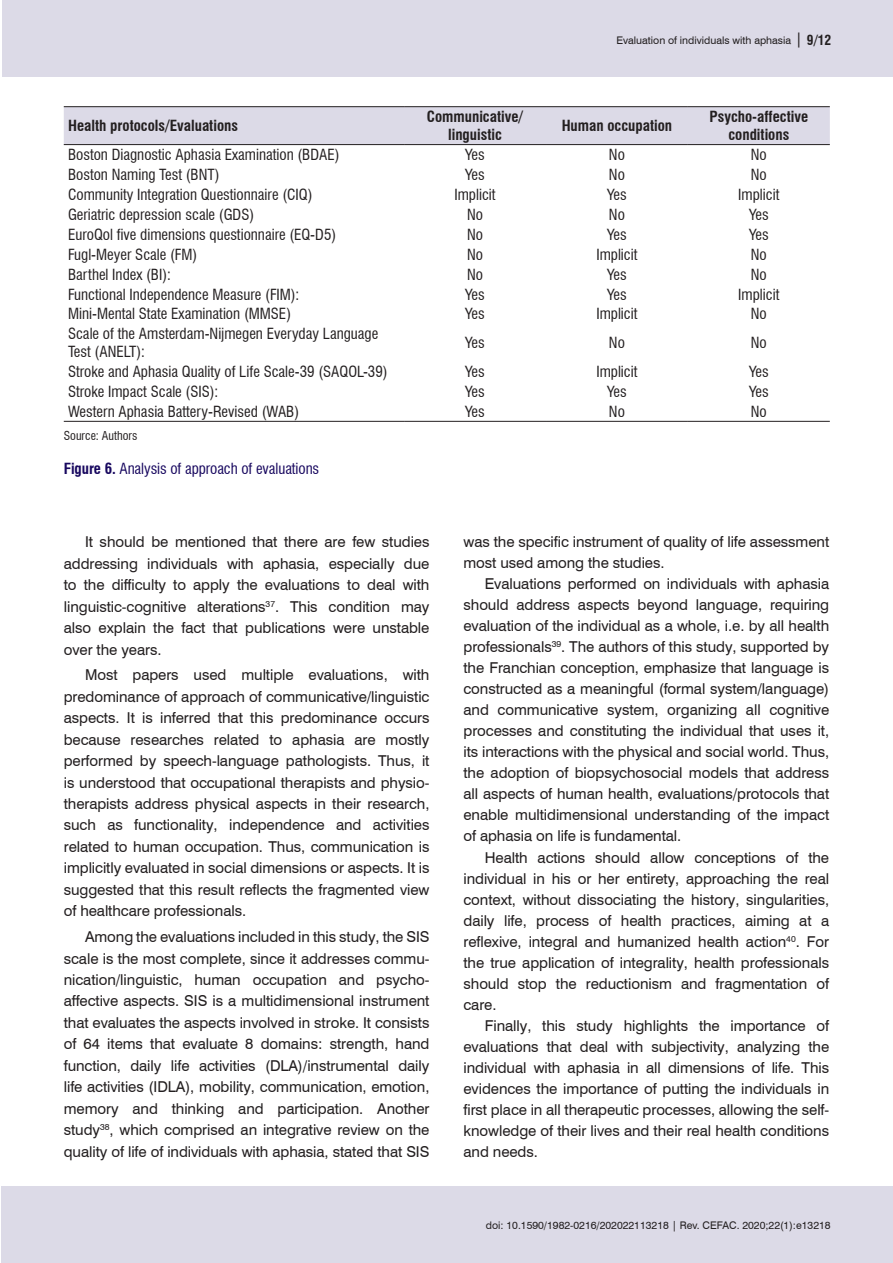
<style>
.page{position:relative;width:893px;height:1263px;background:#fff}
.page>*{position:absolute;margin:0;border:0;box-sizing:border-box;transform-origin:0 0}
.Corpo_do_texto_INGL{font:15px/21.5px "Swiss 721 BT";letter-spacing:-.005em;color:#231f20;text-align:justify}
.Texto_tabelas{font:condensed 15px/18px "Swiss 721 BT";color:#231f20}
.Texto_tabelas-2{font:700 condensed 15px/18px "Swiss 721 BT";color:#231f20;text-align:center}
.Titulo_tabelas_e_gr{font:condensed 15px "Swiss 721 BT";letter-spacing:-.005em;color:#18085f}
.Legendas{font:condensed 12px "Swiss 721 BT";color:#231f20}
.t1{font:10.5px "Swiss 721 BT";color:#231f20}
.s1{font-size:15px}
.s2{font-weight:700;font-stretch:condensed;font-size:13.5px}
.s3{font-weight:700}
</style>
<div class="page">
<div style="left:1px;top:1186px;width:892px;height:77px;background:#dcdae7"></div>
<div style="left:2px;top:0;width:891px;height:77px;background:#dcdae7"></div>
<div style="left:64px;top:107px;width:766px;height:37px;background:#dcdae7"></div>
<hr style="left:64px;top:144px;width:340px;height:1px;background:#231f20">
<hr style="left:404px;top:144px;width:142px;height:1px;background:#231f20">
<hr style="left:546px;top:144px;width:142px;height:1px;background:#231f20">
<hr style="left:688px;top:144px;width:142px;height:1px;background:#231f20">
<hr style="left:64px;top:106px;width:340px;height:1px;background:#231f20">
<hr style="left:404px;top:106px;width:142px;height:1px;background:#231f20">
<hr style="left:546px;top:106px;width:142px;height:1px;background:#231f20">
<hr style="left:688px;top:106px;width:142px;height:1px;background:#231f20">
<hr style="left:64px;top:421px;width:340px;height:1px;background:#231f20">
<hr style="left:404px;top:421px;width:142px;height:1px;background:#231f20">
<hr style="left:546px;top:421px;width:142px;height:1px;background:#231f20">
<hr style="left:688px;top:421px;width:142px;height:1px;background:#231f20">
<p class="t1" style="left:616px;top:33px;width:216px">Evaluation of individuals with aphasia <span class="s1">|</span> <span class="s2">9/12</span></p>
<p class="Texto_tabelas-2" style="left:68px;top:117px;width:171px">Health protocols/Evaluations</p>
<p class="Texto_tabelas-2" style="left:427px;top:108px;width:98px">Communicative/ linguistic</p>
<p class="Texto_tabelas-2" style="left:562px;top:117px;width:112px">Human occupation</p>
<p class="Texto_tabelas-2" style="left:710px;top:108px;width:100px">Psycho-affective conditions</p>
<p class="Texto_tabelas" style="left:68px;top:146px;width:273px">Boston Diagnostic Aphasia Examination (BDAE)</p>
<p class="Texto_tabelas" style="left:465px;top:146px;width:21px">Yes</p>
<p class="Texto_tabelas" style="left:609px;top:146px;width:17px">No</p>
<p class="Texto_tabelas" style="left:751px;top:146px;width:17px">No</p>
<p class="Texto_tabelas" style="left:68px;top:166px;width:153px">Boston Naming Test (BNT)</p>
<p class="Texto_tabelas" style="left:465px;top:166px;width:21px">Yes</p>
<p class="Texto_tabelas" style="left:609px;top:166px;width:17px">No</p>
<p class="Texto_tabelas" style="left:751px;top:166px;width:17px">No</p>
<p class="Texto_tabelas" style="left:68px;top:186px;width:246px">Community Integration Questionnaire (CIQ)</p>
<p class="Texto_tabelas" style="left:454px;top:186px;width:43px">Implicit</p>
<p class="Texto_tabelas" style="left:607px;top:186px;width:21px">Yes</p>
<p class="Texto_tabelas" style="left:738px;top:186px;width:43px">Implicit</p>
<p class="Texto_tabelas" style="left:68px;top:205px;width:188px">Geriatric depression scale (GDS)</p>
<p class="Texto_tabelas" style="left:467px;top:205px;width:17px">No</p>
<p class="Texto_tabelas" style="left:609px;top:205px;width:17px">No</p>
<p class="Texto_tabelas" style="left:749px;top:205px;width:21px">Yes</p>
<p class="Texto_tabelas" style="left:68px;top:225px;width:270px">EuroQol five dimensions questionnaire (EQ-D5)</p>
<p class="Texto_tabelas" style="left:467px;top:225px;width:17px">No</p>
<p class="Texto_tabelas" style="left:607px;top:225px;width:21px">Yes</p>
<p class="Texto_tabelas" style="left:749px;top:225px;width:21px">Yes</p>
<p class="Texto_tabelas" style="left:68px;top:245px;width:131px">Fugl-Meyer Scale (FM)</p>
<p class="Texto_tabelas" style="left:467px;top:245px;width:17px">No</p>
<p class="Texto_tabelas" style="left:596px;top:245px;width:43px">Implicit</p>
<p class="Texto_tabelas" style="left:751px;top:245px;width:17px">No</p>
<p class="Texto_tabelas" style="left:68px;top:265px;width:104px">Barthel Index (BI):</p>
<p class="Texto_tabelas" style="left:467px;top:265px;width:17px">No</p>
<p class="Texto_tabelas" style="left:607px;top:265px;width:21px">Yes</p>
<p class="Texto_tabelas" style="left:751px;top:265px;width:17px">No</p>
<p class="Texto_tabelas" style="left:68px;top:285px;width:233px">Functional Independence Measure (FIM):</p>
<p class="Texto_tabelas" style="left:465px;top:285px;width:21px">Yes</p>
<p class="Texto_tabelas" style="left:607px;top:285px;width:21px">Yes</p>
<p class="Texto_tabelas" style="left:738px;top:285px;width:43px">Implicit</p>
<p class="Texto_tabelas" style="left:68px;top:305px;width:225px">Mini-Mental State Examination (MMSE)</p>
<p class="Texto_tabelas" style="left:465px;top:305px;width:21px">Yes</p>
<p class="Texto_tabelas" style="left:596px;top:305px;width:43px">Implicit</p>
<p class="Texto_tabelas" style="left:751px;top:305px;width:17px">No</p>
<p class="Texto_tabelas" style="left:68px;top:325px;width:312px">Scale of the Amsterdam-Nijmegen Everyday Language<br>Test (ANELT):</p>
<p class="Texto_tabelas" style="left:465px;top:334px;width:21px">Yes</p>
<p class="Texto_tabelas" style="left:609px;top:334px;width:17px">No</p>
<p class="Texto_tabelas" style="left:751px;top:334px;width:17px">No</p>
<p class="Texto_tabelas" style="left:68px;top:363px;width:321px">Stroke and Aphasia Quality of Life Scale-39 (SAQOL-39)</p>
<p class="Texto_tabelas" style="left:465px;top:363px;width:21px">Yes</p>
<p class="Texto_tabelas" style="left:596px;top:363px;width:43px">Implicit</p>
<p class="Texto_tabelas" style="left:749px;top:363px;width:21px">Yes</p>
<p class="Texto_tabelas" style="left:68px;top:383px;width:152px">Stroke Impact Scale (SIS):</p>
<p class="Texto_tabelas" style="left:465px;top:383px;width:21px">Yes</p>
<p class="Texto_tabelas" style="left:607px;top:383px;width:21px">Yes</p>
<p class="Texto_tabelas" style="left:749px;top:383px;width:21px">Yes</p>
<p class="Texto_tabelas" style="left:68px;top:403px;width:233px">Western Aphasia Battery-Revised (WAB)</p>
<p class="Texto_tabelas" style="left:465px;top:403px;width:21px">Yes</p>
<p class="Texto_tabelas" style="left:609px;top:403px;width:17px">No</p>
<p class="Texto_tabelas" style="left:751px;top:403px;width:17px">No</p>
<p class="Legendas" style="left:64px;top:429px;width:75px">Source: Authors</p>
<p class="Titulo_tabelas_e_gr" style="left:64px;top:460px;width:257px"><span class="s3">Figure 6.</span> Analysis of approach of evaluations</p>
<p class="Corpo_do_texto_INGL" style="left:64px;top:531px;width:367px;text-indent:21px">It should be mentioned that there are few studies addressing individuals with aphasia, especially due to the difficulty to apply the evaluations to deal with linguistic-cognitive alterations<sup>37</sup>. This condition may also explain the fact that publications were unstable over the years.</p>
<p class="Corpo_do_texto_INGL" style="left:64px;top:664px;width:367px;text-indent:21px">Most papers used multiple evaluations, with predominance of approach of communicative/linguistic aspects. It is inferred that this predominance occurs because researches related to aphasia are mostly performed by speech-language pathologists. Thus, it is understood that occupational therapists and physio&shy;therapists address physical aspects in their research, such as functionality, independence and activities related to human occupation. Thus, communication is implicitly evaluated in social dimensions or aspects. It is suggested that this result reflects the fragmented view of healthcare professionals.</p>
<p class="Corpo_do_texto_INGL" style="left:64px;top:925px;width:367px;text-indent:21px">Among the evaluations included in this study, the SIS scale is the most complete, since it addresses commu&shy;nication/linguistic, human occupation and psycho&shy;affective aspects. SIS is a multidimensional instrument that evaluates the aspects involved in stroke. It consists of 64 items that evaluate 8 domains: strength, hand function, daily life activities (DLA)/instrumental daily life activities (IDLA), mobility, communication, emotion, memory and thinking and participation. Another study<sup>38</sup>, which comprised an integrative review on the quality of life of individuals with aphasia, stated that SIS</p>
<p class="Corpo_do_texto_INGL" style="left:463px;top:531px;width:367px;line-height:21px">was the specific instrument of quality of life assessment most used among the studies.</p>
<p class="Corpo_do_texto_INGL" style="left:463px;top:573px;width:367px;line-height:21px;text-indent:21px">Evaluations performed on individuals with aphasia should address aspects beyond language, requiring evaluation of the individual as a whole, i.e. by all health professionals<sup>39</sup>. The authors of this study, supported by the Franchian conception, emphasize that language is constructed as a meaningful (formal system/language) and communicative system, organizing all cognitive processes and constituting the individual that uses it, its interactions with the physical and social world. Thus, the adoption of biopsychosocial models that address all aspects of human health, evaluations/protocols that enable multidimensional understanding of the impact of aphasia on life is fundamental.</p>
<p class="Corpo_do_texto_INGL" style="left:463px;top:846px;width:367px;line-height:21px;text-indent:21px">Health actions should allow conceptions of the individual in his or her entirety, approaching the real context, without dissociating the history, singularities, daily life, process of health practices, aiming at a reflexive, integral and humanized health action<sup>40</sup>. For the true application of integrality, health professionals should stop the reductionism and fragmentation of care.</p>
<p class="Corpo_do_texto_INGL" style="left:463px;top:1014px;width:367px;line-height:21px;text-indent:21px">Finally, this study highlights the importance of evaluations that deal with subjectivity, analyzing the individual with aphasia in all dimensions of life. This evidences the importance of putting the individuals in first place in all therapeutic processes, allowing the self&shy;knowledge of their lives and their real health conditions and needs.</p>
<p class="t1" style="left:486px;top:1218px;width:346px">doi: 10.1590/1982-0216/202022113218 | Rev. CEFAC. 2020;22(1):e13218</p>
</div>
